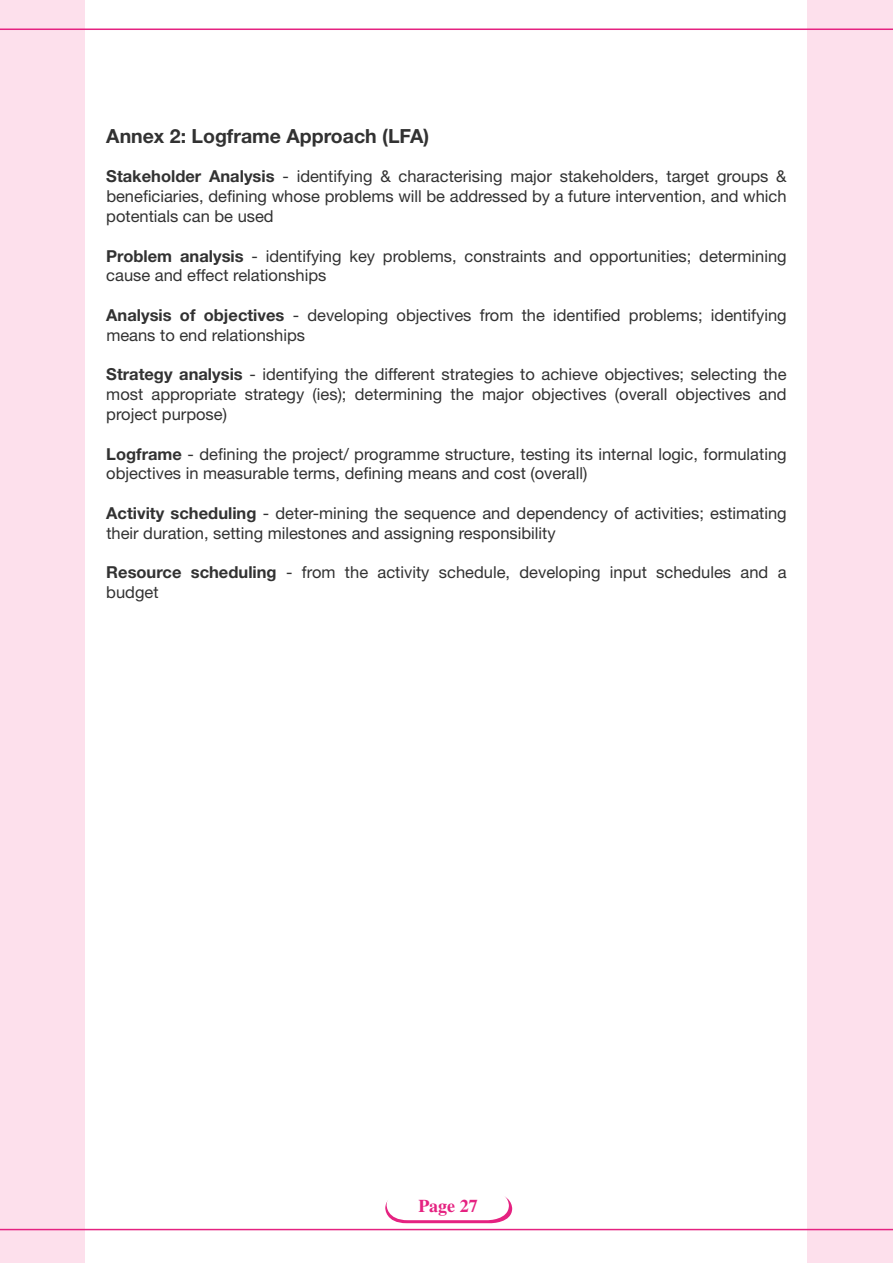
<style>
.page{position:relative;width:893px;height:1263px;background:#fff}
.page>*{position:absolute;margin:0;border:0;box-sizing:border-box;transform-origin:0 0}
.t1{font:700 19.5px "Helvetica Neue";color:#323232}
.t2{font:700 18px "Times";color:#e52281}
.t3{font:16.5px/19.8px "Helvetica Neue";color:#323232}
.s1{font-weight:700}
</style>
<div class="page">
<div style="left:0;top:0;width:85px;height:1263px;background:#fde0ec"></div>
<div style="left:807px;top:0;width:86px;height:1263px;background:#fde0ec"></div>
<hr style="left:0;top:29px;width:893px;height:1px;background:#e52281">
<hr style="left:0;top:1229px;width:893px;height:1px;background:#e52281">
<svg style="left:385px;top:1196px;width:127px;height:27px"></svg>
<p class="t1" style="left:106px;top:124px;width:324px">Annex 2: Logframe Approach (LFA)</p>
<p class="t3" style="left:106px;top:166px;width:682px;text-align:justify"><span class="s1">Stakeholder Analysis</span> - identifying &amp; characterising major stakeholders, target groups &amp; beneficiaries, defining whose problems will be addressed by a future intervention, and which potentials can be used</p>
<p class="t3" style="left:106px;top:246px;width:682px"><span class="s1">Problem analysis</span> - identifying key problems, constraints and opportunities; determining cause and effect relationships</p>
<p class="t3" style="left:106px;top:305px;width:682px"><span class="s1">Analysis of objectives</span> - developing objectives from the identified problems; identifying means to end relationships</p>
<p class="t3" style="left:106px;top:364px;width:682px;text-align:justify"><span class="s1">Strategy analysis</span> - identifying the different strategies to achieve objectives; selecting the most appropriate strategy (ies); determining the major objectives (overall objectives and project purpose)</p>
<p class="t3" style="left:106px;top:444px;width:682px"><span class="s1">Logframe</span> - defining the project/ programme structure, testing its internal logic, formulating objectives in measurable terms, defining means and cost (overall)</p>
<p class="t3" style="left:106px;top:503px;width:682px"><span class="s1">Activity scheduling</span> - deter-mining the sequence and dependency of activities; estimating their duration, setting milestones and assigning responsibility</p>
<p class="t3" style="left:106px;top:562px;width:682px"><span class="s1">Resource scheduling</span> - from the activity schedule, developing input schedules and a budget</p>
<p class="t2" style="left:418px;top:1195px;width:51px">Page 27</p>
</div>
